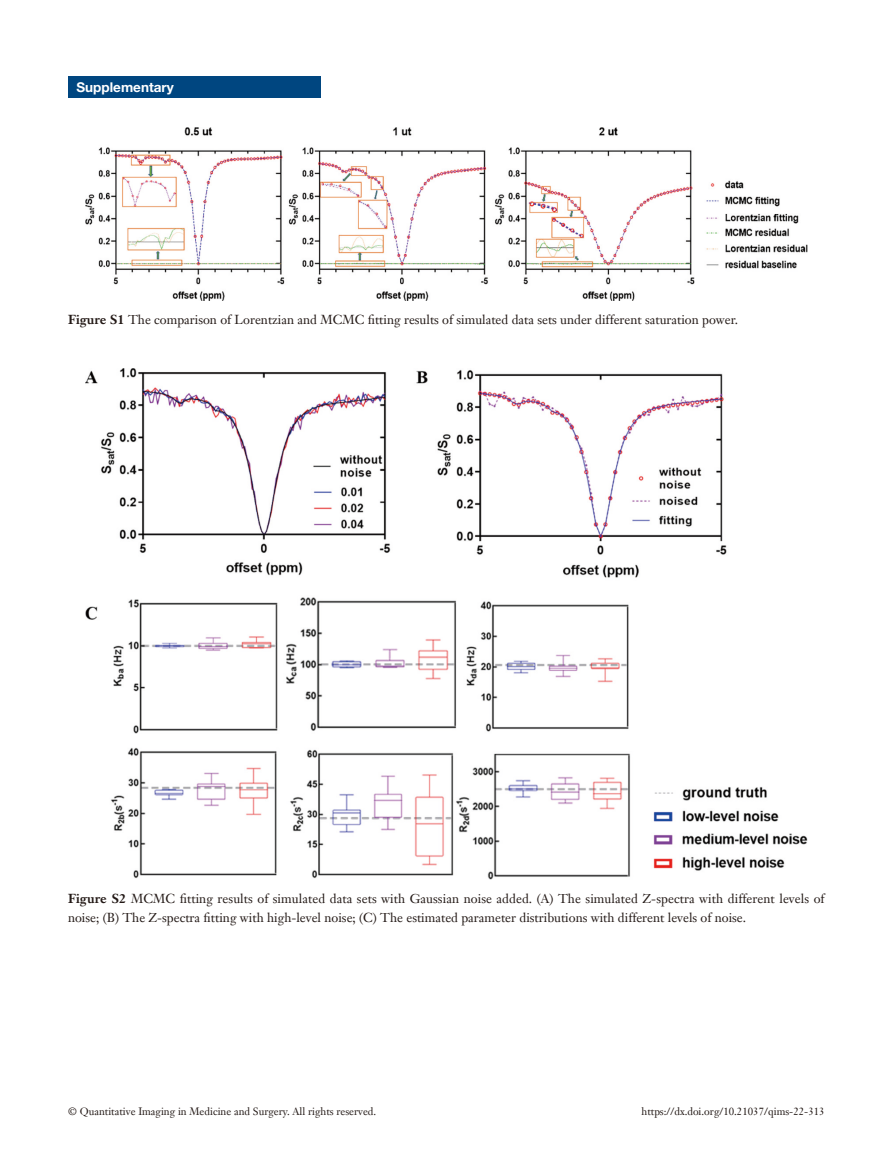
<style>
.page{position:relative;width:893px;height:1170px;background:#fff}
.page>*{position:absolute;margin:0;border:0;box-sizing:border-box;transform-origin:0 0}
.栏目{font:700 13.5px "Helvetica Neue LT Pro";color:#fff}
.t1{font:12.75px/19.5px "Janson Text LT";color:#231916}
.t2{font:10.5px "Janson Text LT";color:#231916}
.s1{font-weight:700}
</style>
<div class="page">
<img style="left:85px;top:128px;width:723px;height:172px">
<img style="left:85px;top:368px;width:723px;height:511px">
<div style="left:68px;top:77px;width:252px;height:21px;background:#004680"></div>
<p class="栏目" style="left:77px;top:79px;width:99px">Supplementary</p>
<p class="t1" style="left:68px;top:310px;width:672px"><span class="s1">Figure S1</span> The comparison of Lorentzian and MCMC fitting results of simulated data sets under different saturation power.</p>
<p class="t1" style="left:68px;top:888px;width:758px"><span class="s1">Figure S2</span> MCMC fitting results of simulated data sets with Gaussian noise added. (A) The simulated Z-spectra with different levels of noise; (B) The Z-spectra fitting with high-level noise; (C) The estimated parameter distributions with different levels of noise.</p>
<p class="t2" style="left:68px;top:1104px;width:310px">© Quantitative Imaging in Medicine and Surgery. All rights reserved.</p>
<p class="t2" style="left:641px;top:1104px;width:185px">https://dx.doi.org/10.21037/qims-22-313</p>
</div>
